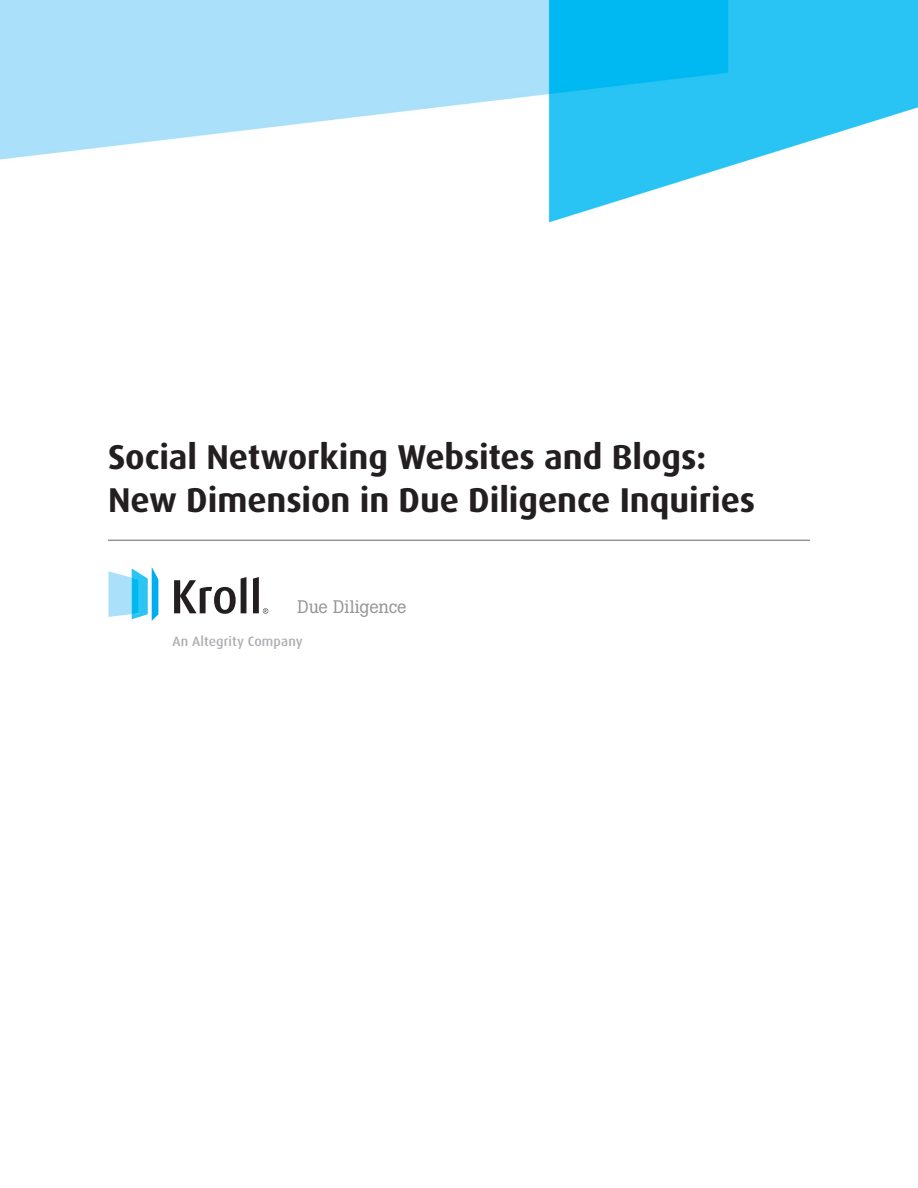
<style>
.page{position:relative;width:918px;height:1188px;background:#fff}
.page>*{position:absolute;margin:0;border:0;box-sizing:border-box;transform-origin:0 0}
.Page_Title_30pt{font:700 34.5px "Dax OT";color:#231f20}
.Page_Title_30pt-2{font:18px "Boton";color:#939598}
.Body_Text{font:500 13.5px "Dax OT";letter-spacing:.015em;color:#aeafb3}
</style>
<div class="page">
<img style="left:0;top:0;width:918px;height:223px">
<hr style="left:108px;top:540px;width:702px;height:1px;background:#939598">
<svg style="left:108px;top:567px;width:50px;height:54px"></svg>
<svg style="left:174px;top:577px;width:94px;height:37px"></svg>
<p class="Page_Title_30pt" style="left:108px;top:435px;width:600px">Social Networking Websites and Blogs:</p>
<p class="Page_Title_30pt" style="left:108px;top:478px;width:649px">New Dimension in Due Diligence Inquiries</p>
<p class="Page_Title_30pt-2" style="left:297px;top:596px;width:111px">Due Diligence</p>
<p class="Body_Text" style="left:172px;top:632px;width:132px">An Altegrity Company</p>
</div>
